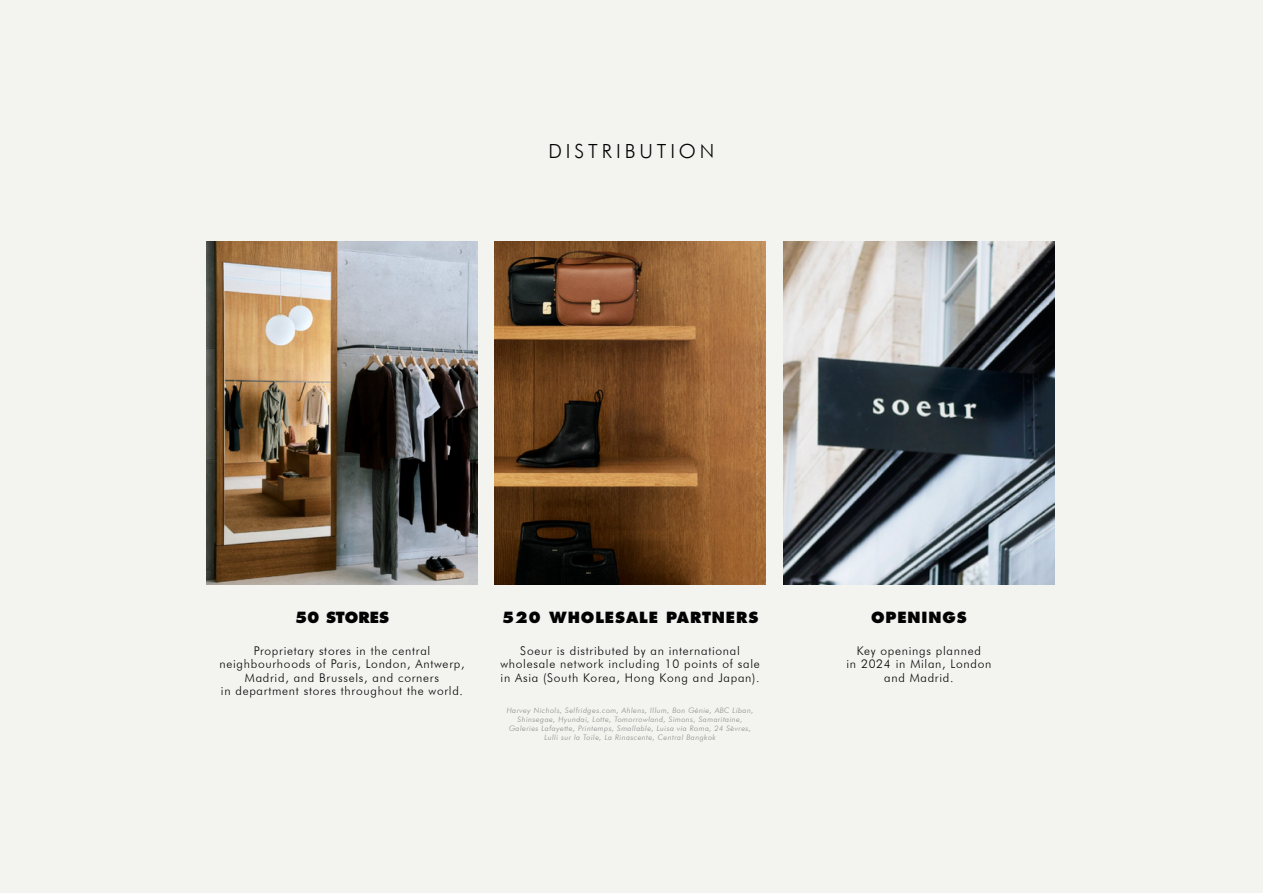
<style>
.page{position:relative;width:1263px;height:893px;background:#f3f4f0}
.page>*{position:absolute;margin:0;border:0;box-sizing:border-box;transform-origin:0 0}
.t1{font:300 19.5px "Futura BT";letter-spacing:.2em;color:#020203}
.t2{font:800 15px "Futura Std";letter-spacing:.06em;color:#020203}
.t3{font:800 15px "Futura Std";color:#020203}
.t4{font:300 12px/13.5px "Futura BT";letter-spacing:.06em;color:#020203;text-align:center}
.t5{font:italic 300 7.5px/9px "Futura BT";letter-spacing:.06em;color:#878787;text-align:center}
</style>
<div class="page">
<img style="left:206px;top:242px;width:272px;height:343px">
<img style="left:783px;top:242px;width:272px;height:343px">
<img style="left:494px;top:242px;width:272px;height:343px">
<h1 class="t1" style="left:548px;top:139px;width:167px">DISTRIBUTION</h1>
<p class="t3" style="left:295px;top:608px;width:96px">50 STORES</p>
<p class="t4" style="left:219px;top:643px;width:247px">Proprietary stores in the central neighbourhoods of Paris, London, Antwerp, Madrid, and Brussels, and corners<br>in department stores throughout the world.</p>
<p class="t2" style="left:502px;top:608px;width:258px">520 WHOLESALE PARTNERS</p>
<p class="t4" style="left:500px;top:643px;width:261px">Soeur is distributed by an international wholesale network including 10 points of sale in Asia (South Korea, Hong Kong and Japan).</p>
<p class="t5" style="left:507px;top:706px;width:248px">Harvey Nichols, Selfridges.com, Ahlens, Illum, Bon Génie, ABC Liban, Shinsegae, Hyundai, Lotte, Tomorrowland, Simons, Samaritaine, Galeries Lafayette, Printemps, Smallable, Luisa via Roma, 24 Sèvres, Lulli sur la Toile, La Rinascente, Central Bangkok</p>
<p class="t2" style="left:871px;top:608px;width:97px">OPENINGS</p>
<p class="t4" style="left:846px;top:643px;width:146px">Key openings planned<br>in 2024 in Milan, London and Madrid.</p>
</div>
